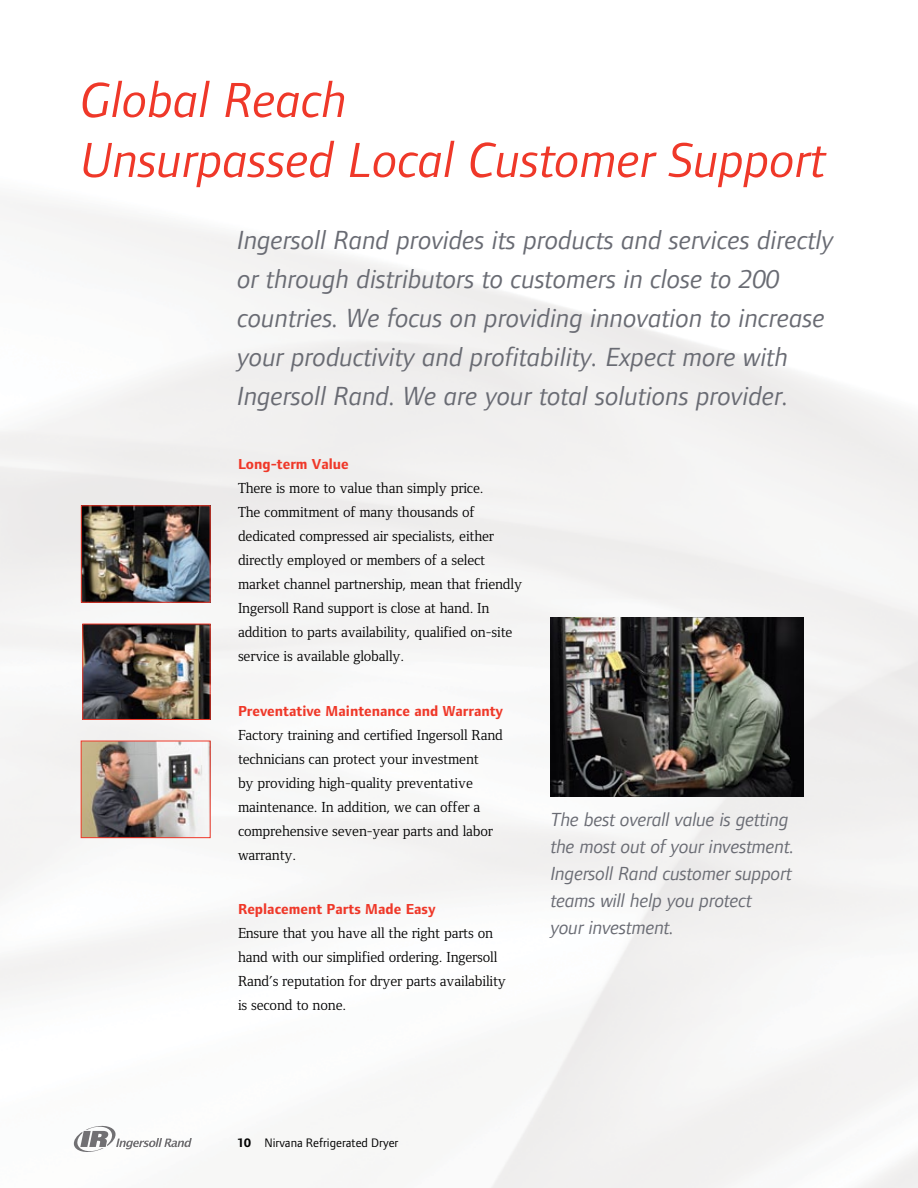
<style>
.page{position:relative;width:918px;height:1188px;background:#fff}
.page>*{position:absolute;margin:0;border:0;box-sizing:border-box;transform-origin:0 0}
.t1{font:italic 51px/60px "Foundry Form Sans";color:#ef3829}
.t2{font:italic 27px/39px "Foundry Form Sans";color:#696b73}
.t3{font:italic 19.5px/27px "Foundry Form Sans";letter-spacing:-.01em;color:#696b73}
.t4{font:15px/24px "Foundry Form Serif";letter-spacing:-.01em;color:#000}
.t5{font:700 15px "Foundry Form Sans";color:#ef3829}
.t6{font:12.75px "Foundry Form Sans";color:#000}
.s1{font-weight:700}
</style>
<div class="page">
<img style="left:0;top:200px;width:918px;height:988px">
<img style="left:83px;top:507px;width:126px;height:94px">
<div style="left:81px;top:505px;width:130px;height:98px;border:1px solid #ef3829"></div>
<img style="left:84px;top:626px;width:125px;height:92px">
<div style="left:82px;top:624px;width:129px;height:96px;border:1px solid #ef3829"></div>
<img style="left:83px;top:743px;width:126px;height:93px">
<div style="left:81px;top:741px;width:130px;height:97px;border:1px solid #ef3829"></div>
<img style="left:551px;top:618px;width:252px;height:178px">
<svg style="left:74px;top:1126px;width:118px;height:26px"></svg>
<h1 class="t1" style="left:81px;top:70px;width:746px">Global Reach<br>Unsurpassed Local Customer Support</h1>
<p class="t2" style="left:237px;top:220px;width:598px">Ingersoll Rand provides its products and services directly or through distributors to customers in close to 200 countries. We focus on providing innovation to increase your productivity and profitability. Expect more with Ingersoll Rand. We are your total solutions provider.</p>
<p class="t5" style="left:238px;top:456px;width:112px">Long-term Value</p>
<p class="t4" style="left:238px;top:476px;width:286px">There is more to value than simply price.<br>The commitment of many thousands of dedicated compressed air specialists, either directly employed or members of a select market channel partnership, mean that friendly Ingersoll Rand support is close at hand. In addition to parts availability, qualified on-site service is available globally.</p>
<p class="t5" style="left:238px;top:702px;width:267px">Preventative Maintenance and Warranty</p>
<p class="t4" style="left:238px;top:723px;width:266px">Factory training and certified Ingersoll Rand technicians can protect your investment<br>by providing high-quality preventative maintenance. In addition, we can offer a comprehensive seven-year parts and labor warranty.</p>
<p class="t5" style="left:238px;top:901px;width:199px">Replacement Parts Made Easy</p>
<p class="t4" style="left:238px;top:922px;width:270px">Ensure that you have all the right parts on hand with our simplified ordering. Ingersoll Rand’s reputation for dryer parts availability is second to none.</p>
<h3 class="t3" style="left:551px;top:806px;width:245px">The best overall value is getting the most out of your investment.<br>Ingersoll Rand customer support teams will help you protect<br>your investment.</h3>
<p class="t6" style="left:238px;top:1135px;width:162px"><span class="s1">10</span> Nirvana Refrigerated Dryer</p>
</div>
